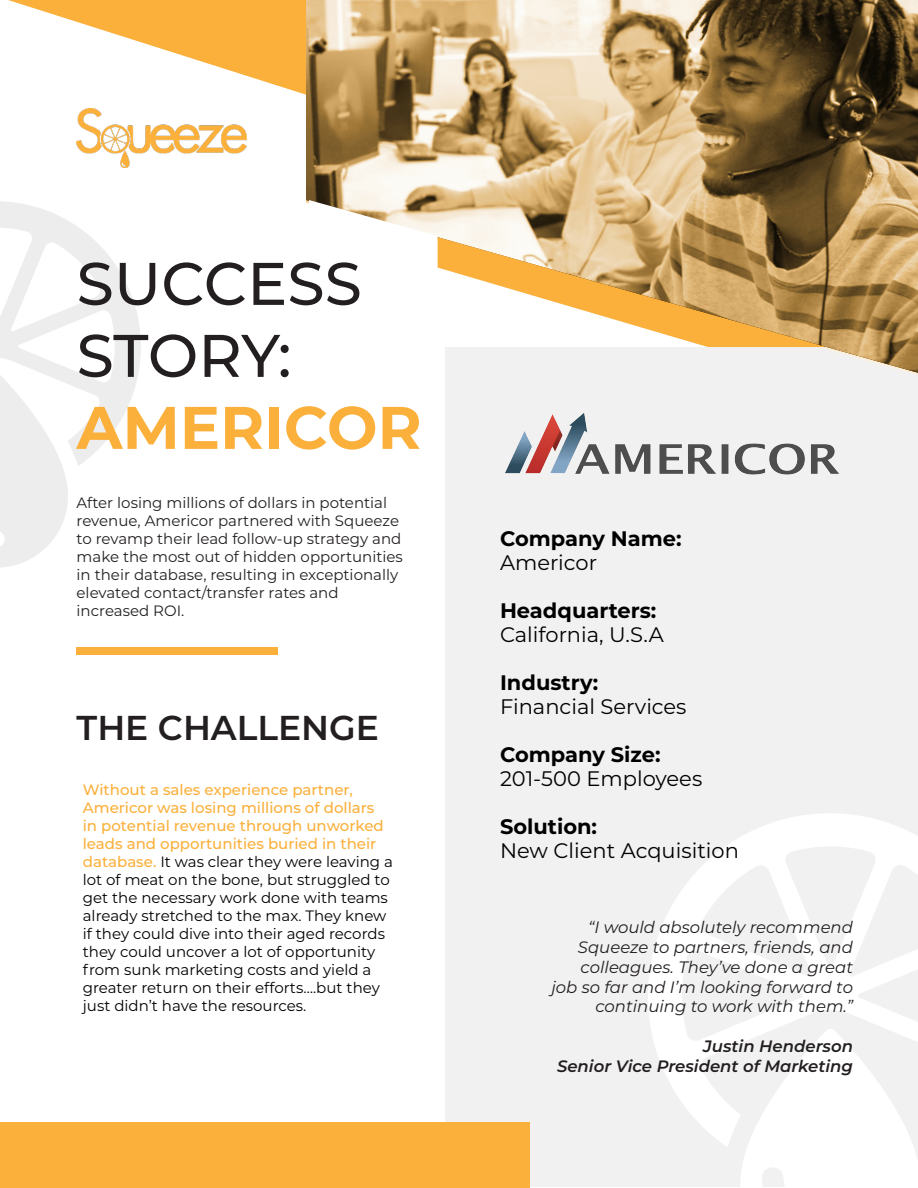
<style>
.page{position:relative;width:918px;height:1188px;background:#fff}
.page>*{position:absolute;margin:0;border:0;box-sizing:border-box;transform-origin:0 0}
.t1{font:500 60px/72px "Montserrat";color:#231f20}
.t2{font:700 60px "Montserrat";color:#fbb03b}
.t3{font:600 34.5px "Montserrat";color:#231f20}
.t4{font:21px "Montserrat";color:#000}
.t5{font:700 21px "Montserrat";color:#000}
.t6{font:italic 16.5px/19.8px "Montserrat";color:#231f20;text-align:right}
.t7{font:italic 600 16.5px/19.8px "Montserrat";color:#231f20;text-align:right}
.t8{font:15px/18px "Montserrat";color:#000}
.t9{font:15px/18px "Montserrat";color:#231f20}
.s1{font-weight:500;color:#fbb03b}
</style>
<div class="page">
<div style="left:446px;top:347px;width:472px;height:839px;background:#f1f1f1"></div>
<img style="left:648px;top:814px;width:270px;height:373px">
<svg style="left:8px;top:0;width:298px;height:95px"></svg>
<img style="left:77px;top:108px;width:169px;height:60px">
<div style="left:77px;top:647px;width:201px;height:8px;background:#fbb03b"></div>
<svg style="left:306px;top:0;width:612px;height:376px"></svg>
<svg style="left:309px;top:200px;width:128px;height:69px"></svg>
<div style="left:0;top:1123px;width:529px;height:65px;background:#fbb03b"></div>
<img style="left:505px;top:413px;width:334px;height:62px">
<h1 class="t1" style="left:77px;top:245px;width:287px">SUCCESS<br>STORY:</h1>
<h1 class="t2" style="left:77px;top:384px;width:347px">AMERICOR</h1>
<p class="t9" style="left:77px;top:493px;width:328px">After losing millions of dollars in potential revenue, Americor partnered with Squeeze to revamp their lead follow-up strategy and make the most out of hidden opportunities in their database, resulting in exceptionally elevated contact/transfer rates and increased ROI.</p>
<h2 class="t3" style="left:77px;top:703px;width:304px">THE CHALLENGE</h2>
<p class="t8" style="left:83px;top:780px;width:312px"><span class="s1">Without a sales experience partner, Americor was losing millions of dollars<br>in potential revenue through unworked leads and opportunities buried in their database.</span> It was clear they were leaving a lot of meat on the bone, but struggled to get the necessary work done with teams already stretched to the max. They knew if they could dive into their aged records they could uncover a lot of opportunity from sunk marketing costs and yield a greater return on their efforts….but they just didn’t have the resources.</p>
<h3 class="t5" style="left:500px;top:523px;width:183px">Company Name:</h3>
<h3 class="t4" style="left:500px;top:548px;width:99px">Americor</h3>
<h3 class="t5" style="left:500px;top:595px;width:158px">Headquarters:</h3>
<h3 class="t4" style="left:500px;top:620px;width:165px">California, U.S.A</h3>
<h3 class="t5" style="left:500px;top:667px;width:100px">Industry:</h3>
<h3 class="t4" style="left:500px;top:692px;width:188px">Financial Services</h3>
<h3 class="t5" style="left:500px;top:739px;width:162px">Company Size:</h3>
<h3 class="t4" style="left:500px;top:764px;width:204px">201-500 Employees</h3>
<h3 class="t5" style="left:500px;top:811px;width:99px">Solution:</h3>
<h3 class="t4" style="left:500px;top:836px;width:240px">New Client Acquisition</h3>
<p class="t6" style="left:551px;top:917px;width:303px">“I would absolutely recommend<br>Squeeze to partners, friends, and colleagues. They’ve done a great job so far and I’m looking forward to continuing to work with them.”</p>
<p class="t7" style="left:557px;top:1035px;width:297px">Justin Henderson<br>Senior Vice President of Marketing</p>
</div>
